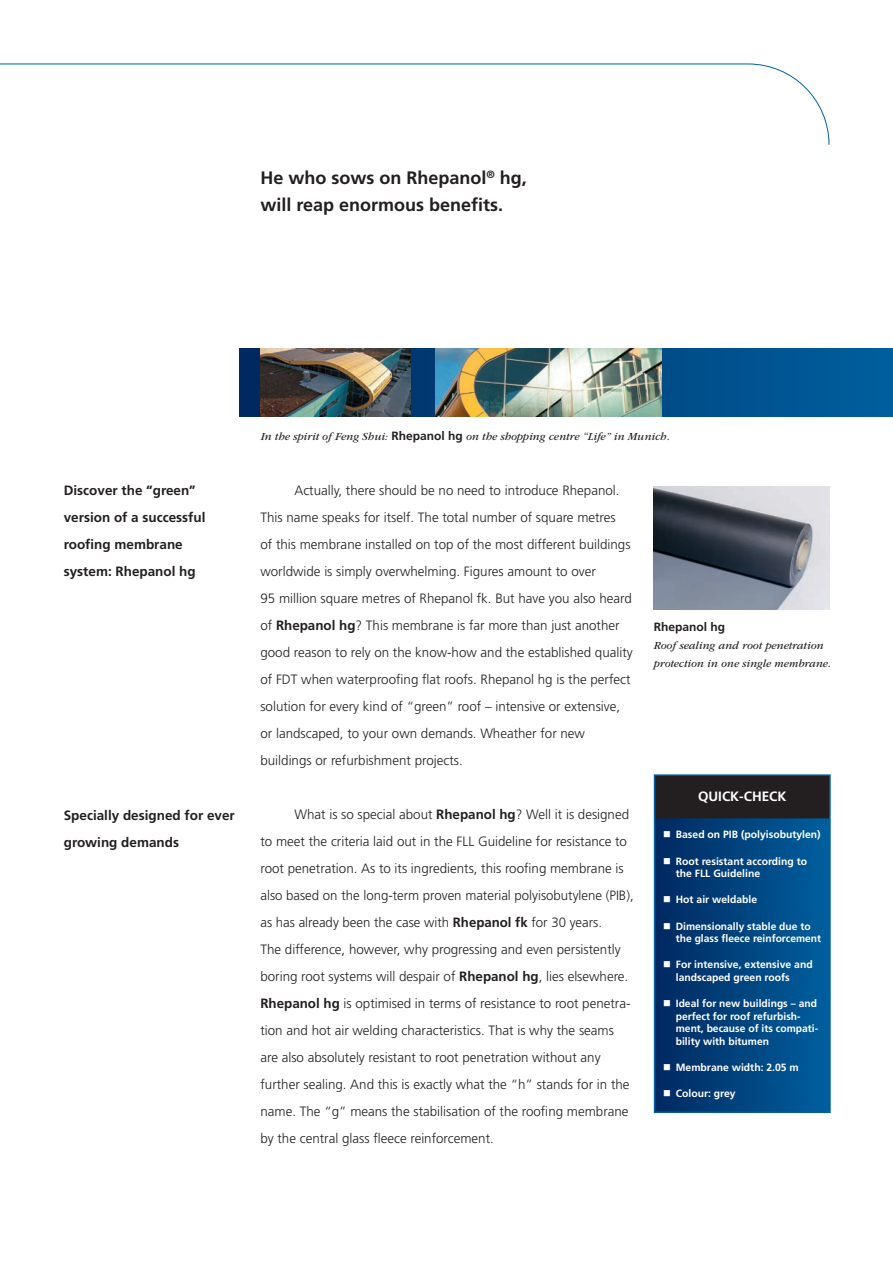
<style>
.page{position:relative;width:893px;height:1263px;background:#fff}
.page>*{position:absolute;margin:0;border:0;box-sizing:border-box;transform-origin:0 0}
.t1{font:700 18px/27px "Frutiger LT Std";color:#231f20}
.t2{font:300 13.5px/27px "Frutiger LT Std";color:#231f20}
.t3{font:700 13.5px/27px "Frutiger LT Std";color:#231f20}
.t4{font:700 13.5px "Frutiger LT Std";color:#fff}
.t5{font:700 12px "Frutiger LT Std";color:#231f20}
.t6{font:italic 11.25px/18px "ITC Garamond Std";color:#231f20}
.t7{font:700 10.5px/12.6px "Frutiger LT Std";color:#fff}
.s1{font-family:"Frutiger LT Std";font-weight:700;font-style:normal;font-size:12px}
.s2{font-weight:700}
</style>
<div class="page">
<svg style="left:0;top:64px;width:829px;height:81px"></svg>
<svg style="left:239px;top:349px;width:654px;height:68px"></svg>
<img style="left:260px;top:349px;width:151px;height:68px">
<img style="left:436px;top:349px;width:225px;height:68px">
<img style="left:654px;top:486px;width:175px;height:123px">
<div style="left:654px;top:775px;width:176px;height:43px;background:#231f20"></div>
<div style="left:654px;top:818px;width:176px;height:294px;background:linear-gradient(to right,#002960,#005f9e)"></div>
<hr style="left:654px;top:776px;width:1px;height:42px;background:#0060a0">
<hr style="left:654px;top:774px;width:177px;height:2px;background:#0060a0">
<hr style="left:829px;top:776px;width:2px;height:42px;background:#0060a0">
<hr style="left:654px;top:818px;width:1px;height:293px;background:#0060a0">
<hr style="left:829px;top:818px;width:2px;height:293px;background:#0060a0">
<hr style="left:654px;top:1111px;width:177px;height:2px;background:#0060a0">
<svg style="left:664px;top:831px;width:6px;height:6px"></svg>
<svg style="left:664px;top:857px;width:6px;height:7px"></svg>
<svg style="left:664px;top:896px;width:6px;height:6px"></svg>
<svg style="left:664px;top:922px;width:6px;height:7px"></svg>
<svg style="left:664px;top:961px;width:6px;height:6px"></svg>
<svg style="left:664px;top:1000px;width:6px;height:6px"></svg>
<svg style="left:664px;top:1064px;width:6px;height:6px"></svg>
<svg style="left:664px;top:1090px;width:6px;height:6px"></svg>
<h1 class="t1" style="left:260px;top:164px;width:268px">He who sows on Rhepanol<sup>®</sup> hg, will reap enormous benefits.</h1>
<p class="t3" style="left:64px;top:477px;width:143px">Discover the “green” version of a successful roofing membrane system: Rhepanol hg</p>
<p class="t3" style="left:64px;top:802px;width:173px">Specially designed for ever growing demands</p>
<p class="t6" style="left:261px;top:428px;width:411px">In the spirit of Feng Shui: <span class="s1">Rhepanol hg</span> on the shopping centre “Life” in Munich.</p>
<p class="t2" style="left:260px;top:477px;width:374px;text-indent:34px">Actually, there should be no need to introduce Rhepanol.<br>This name speaks for itself. The total number of square metres<br>of this membrane installed on top of the most different buildings worldwide is simply overwhelming. Figures amount to over<br>95 million square metres of Rhepanol fk. But have you also heard of <span class="s2">Rhepanol hg</span>? This membrane is far more than just another good reason to rely on the know-how and the established quality of FDT when waterproofing flat roofs. Rhepanol hg is the perfect solution for every kind of “green” roof – intensive or extensive, or landscaped, to your own demands. Wheather for new buildings or refurbishment projects.</p>
<p class="t2" style="left:260px;top:801px;width:375px;text-indent:34px">What is so special about <span class="s2">Rhepanol hg</span>? Well it is designed to meet the criteria laid out in the FLL Guideline for resistance to root penetration. As to its ingredients, this roofing membrane is also based on the long-term proven material polyisobutylene (PIB), as has already been the case with <span class="s2">Rhepanol fk</span> for 30 years.<br>The difference, however, why progressing and even persistently boring root systems will despair of <span class="s2">Rhepanol hg</span>, lies elsewhere.<br><span class="s2">Rhepanol hg</span> is optimised in terms of resistance to root penetra&shy;tion and hot air welding characteristics. That is why the seams are also absolutely resistant to root penetration without any further sealing. And this is exactly what the “h” stands for in the name. The “g” means the stabilisation of the roofing membrane by the central glass fleece reinforcement.</p>
<p class="t5" style="left:654px;top:620px;width:73px">Rhepanol hg</p>
<p class="t6" style="left:654px;top:637px;width:179px">Roof sealing and root penetration protection in one single membrane.</p>
<p class="t4" style="left:698px;top:789px;width:90px">QUICK-CHECK</p>
<p class="t7" style="left:676px;top:828px;width:146px">Based on PIB (polyisobutylen)</p>
<p class="t7" style="left:676px;top:854px;width:133px">Root resistant according to the FLL Guideline</p>
<p class="t7" style="left:676px;top:893px;width:83px">Hot air weldable</p>
<p class="t7" style="left:676px;top:920px;width:147px">Dimensionally stable due to the glass fleece reinforcement</p>
<p class="t7" style="left:676px;top:958px;width:138px">For intensive, extensive and landscaped green roofs</p>
<p class="t7" style="left:676px;top:997px;width:144px">Ideal for new buildings – and perfect for roof refurbish&shy;ment, because of its compati&shy;bility with bitumen</p>
<p class="t7" style="left:676px;top:1061px;width:125px">Membrane width: 2.05 m</p>
<p class="t7" style="left:676px;top:1087px;width:61px">Colour: grey</p>
</div>
